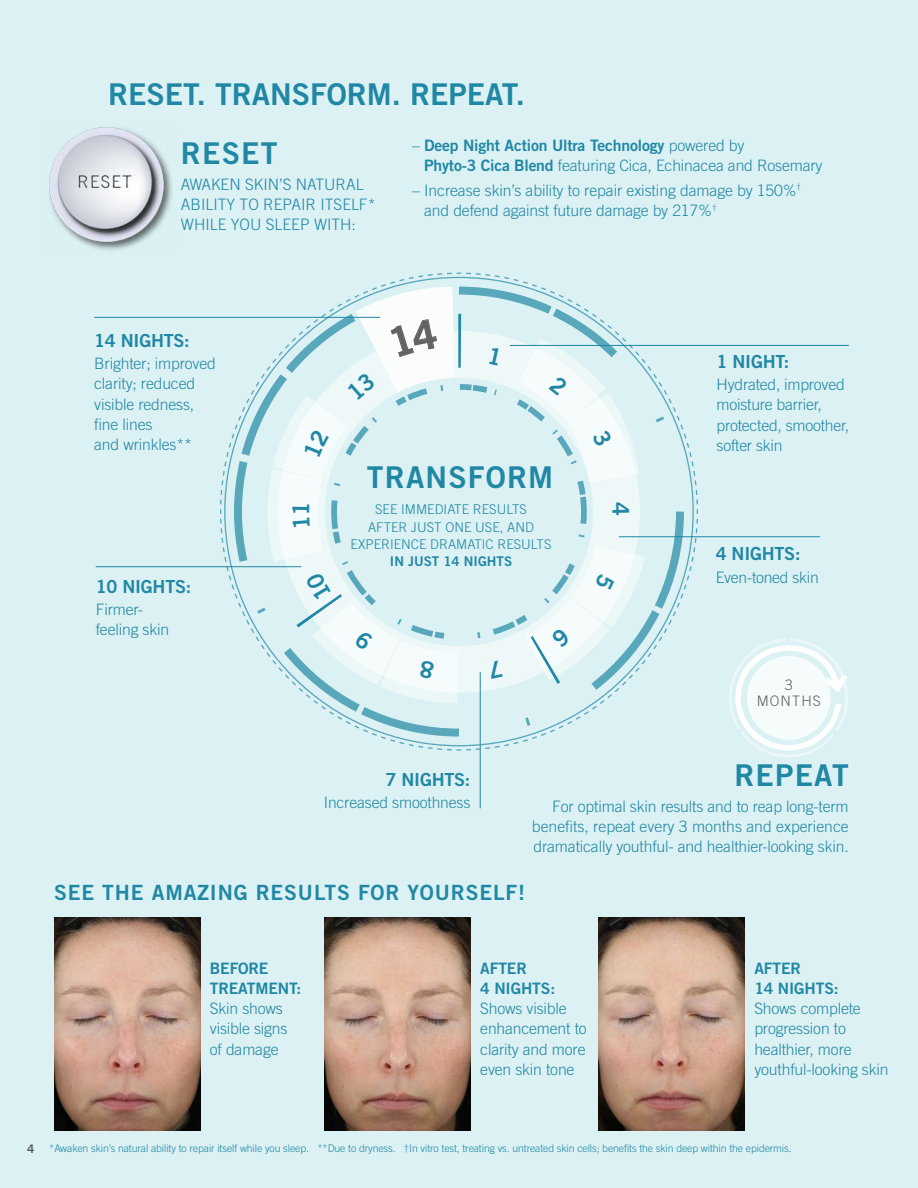
<style>
.page{position:relative;width:918px;height:1188px;background:#dbf1f3}
.page>*{position:absolute;margin:0;border:0;box-sizing:border-box;transform-origin:0 0}
.t1{font:30px "Trade Gothic LT Std Bd 2";color:#2087a4}
.t2{font:30px "Trade Gothic LT Std Bd 2";letter-spacing:.04em;color:#2087a4}
.t3{font:21px "Trade Gothic LT Std Bd 2";letter-spacing:.04em;color:#2087a4}
.t4{font:18px "Trade Gothic LT Std Bd 2";letter-spacing:-.015em;color:#2087a4}
.t5{font:300 15.75px/20.2px "Trade Gothic LT Std";letter-spacing:-.01em;color:#2087a4}
.t6{font:15.75px/20.2px "Trade Gothic LT Std Bd 2";letter-spacing:-.01em;color:#2087a4}
.t7{font:300 14.4px/15.8px "Trade Gothic LT Std";letter-spacing:.08em;color:#231f20;text-align:center}
.t8{font:300 13.35px/17.2px "Trade Gothic LT Std";color:#2087a4;text-align:center}
.t9{font:12px "Trade Gothic LT Std Bd 2";color:#57585a}
.t10{font:300 10.5px "Trade Gothic LT Std";letter-spacing:-.01em;color:#2087a4}
.s1{font-family:"Trade Gothic LT Std";font-weight:300}
.s2{font-family:"Trade Gothic LT Std Bd 2";font-weight:400}
</style>
<div class="page">
<img style="left:49px;top:127px;width:123px;height:123px">
<svg style="left:729px;top:639px;width:119px;height:118px"></svg>
<svg style="left:220px;top:273px;width:478px;height:478px"></svg>
<img style="left:54px;top:917px;width:146px;height:214px">
<img style="left:324px;top:917px;width:146px;height:214px">
<img style="left:598px;top:917px;width:146px;height:214px">
<hr style="left:480px;top:672px;width:1px;height:136px;background:#2087a4">
<hr style="left:619px;top:536px;width:201px;height:1px;background:#2087a4">
<hr style="left:96px;top:566px;width:205px;height:1px;background:#2087a4">
<hr style="left:94px;top:317px;width:286px;height:1px;background:#2087a4">
<hr style="left:510px;top:345px;width:339px;height:1px;background:#2087a4">
<svg style="left:230px;top:283px;width:458px;height:455px"></svg>
<p class="t1" style="left:108px;top:76px;width:418px">RESET. TRANSFORM. REPEAT.</p>
<p class="t1" style="left:181px;top:135px;width:98px">RESET</p>
<p class="t5" style="left:181px;top:174px;width:196px">AWAKEN SKIN’S NATURAL<br>ABILITY TO REPAIR ITSELF*<br>WHILE YOU SLEEP WITH:</p>
<p class="t6" style="left:424px;top:135px;width:400px;text-indent:-12px"><span class="s1">–</span> Deep Night Action Ultra Technology <span class="s1">powered by<br></span>Phyto-3 Cica Blend <span class="s1">featuring Cica, Echinacea and Rosemary</span></p>
<p class="t5" style="left:424px;top:180px;width:378px;text-indent:-12px">– Increase skin’s ability to repair existing damage by 150%<sup>† </sup>and defend against future damage by 217%<sup>†</sup></p>
<p class="t4" style="left:94px;top:329px;width:97px">14 NIGHTS:</p>
<p class="t5" style="left:94px;top:353px;width:123px">Brighter; improved clarity; reduced visible redness, fine lines<br>and wrinkles**</p>
<p class="t4" style="left:96px;top:575px;width:97px">10 NIGHTS:</p>
<p class="t5" style="left:96px;top:599px;width:75px">Firmer&shy;feeling skin</p>
<p class="t2" style="left:367px;top:459px;width:188px">TRANSFORM</p>
<p class="t8" style="left:351px;top:501px;width:202px">SEE IMMEDIATE RESULTS<br>AFTER JUST ONE USE, AND<br>EXPERIENCE DRAMATIC RESULTS<br><span class="s2">IN JUST 14 NIGHTS</span></p>
<p class="t4" style="left:717px;top:350px;width:74px">1 NIGHT:</p>
<p class="t5" style="left:717px;top:374px;width:134px">Hydrated, improved moisture barrier, protected, smoother, softer skin</p>
<p class="t4" style="left:716px;top:543px;width:86px">4 NIGHTS:</p>
<p class="t5" style="left:716px;top:567px;width:105px">Even-toned skin</p>
<p class="t7" style="left:757px;top:677px;width:66px">3<br>MONTHS</p>
<p class="t4" style="left:386px;top:768px;width:86px">7 NIGHTS:</p>
<p class="t5" style="left:324px;top:792px;width:148px">Increased smoothness</p>
<p class="t1" style="left:734px;top:757px;width:116px">REPEAT</p>
<p class="t5" style="left:532px;top:796px;width:318px;text-align:justify;text-indent:20px">For optimal skin results and to reap long-term benefits, repeat every 3 months and experience dramatically youthful- and healthier-looking skin.</p>
<p class="t3" style="left:54px;top:879px;width:473px">SEE THE AMAZING RESULTS FOR YOURSELF!</p>
<p class="t5" style="left:210px;top:958px;width:93px"><span class="s2">BEFORE<br>TREATMENT:<br></span>Skin shows visible signs of damage</p>
<p class="t5" style="left:480px;top:958px;width:108px"><span class="s2">AFTER<br>4 NIGHTS:<br></span>Shows visible enhancement to clarity and more even skin tone</p>
<p class="t5" style="left:754px;top:958px;width:136px"><span class="s2">AFTER<br>14 NIGHTS:<br></span>Shows complete progression to healthier, more youthful-looking skin</p>
<p class="t9" style="left:27px;top:1142px;width:9px">4</p>
<p class="t10" style="left:49px;top:1142px;width:744px">*Awaken skin’s natural ability to repair itself while you sleep. **Due to dryness. †In vitro test, treating vs. untreated skin cells; benefits the skin deep within the epidermis.</p>
</div>
